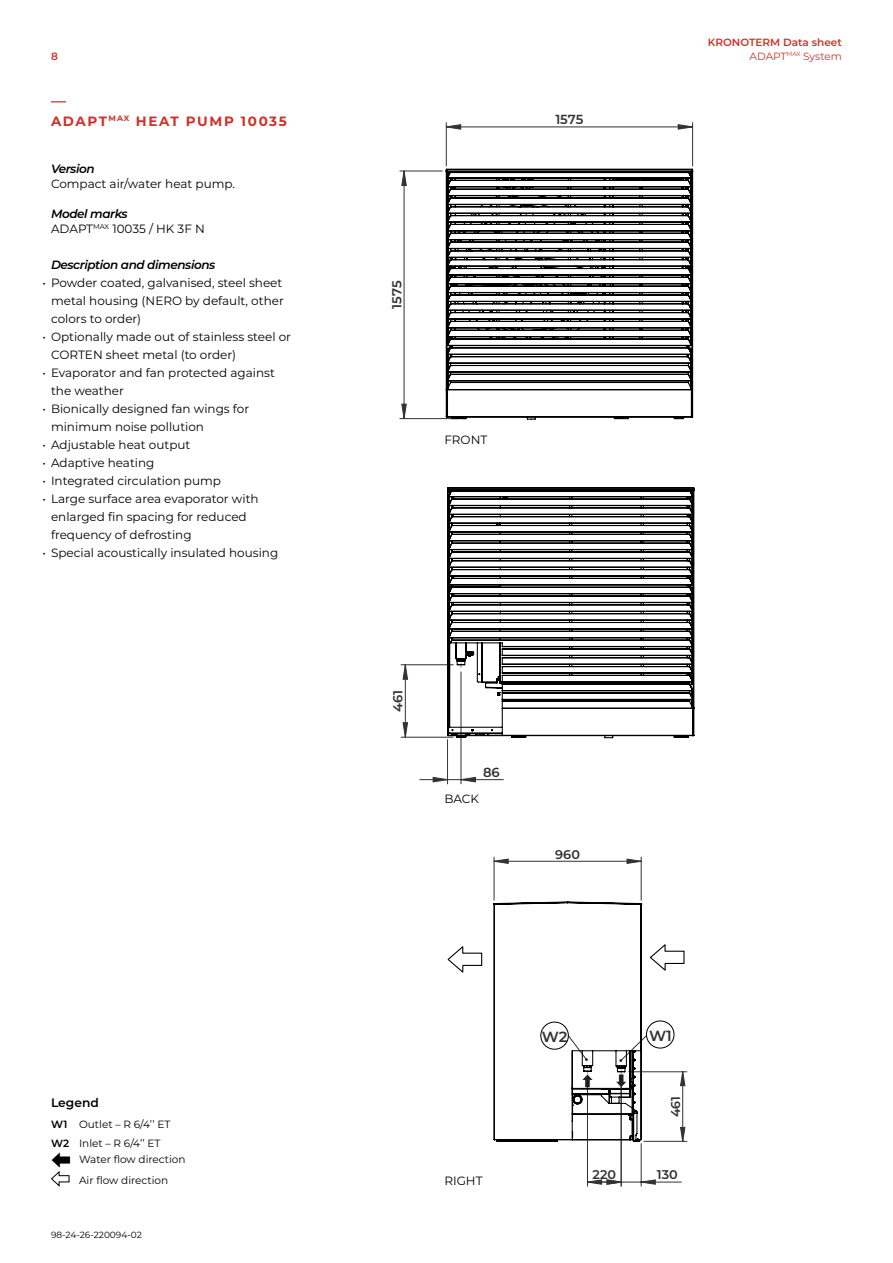
<style>
.page{position:relative;width:893px;height:1263px;background:#fff}
.page>*{position:absolute;margin:0;border:0;box-sizing:border-box;transform-origin:0 0}
.t1{font:600 15px "Montserrat";color:#d0302a}
.t2{font:600 14.7px "Montserrat";color:#323232}
.t3{font:700 13.5px "Montserrat";letter-spacing:.12em;color:#d0302a}
.t4{font:600 13.2px "Montserrat";color:#323232}
.t5{font:600 13.05px "Montserrat";color:#323232}
.t6{font:600 12.75px "Montserrat";color:#323232}
.t7{font:600 12.6px "Montserrat";color:#323232}
.t8{font:600 12.3px "Montserrat";color:#000}
.t9{font:12px/18px "Montserrat";color:#000}
.t10{font:italic 600 12px "Montserrat";letter-spacing:-.035em;color:#000}
.t11{font:10.5px/18.6px "Montserrat";color:#000}
.t12{font:600 10.5px/13.5px "Montserrat";color:#d0302a;text-align:right}
.t13{font:9px "Montserrat";color:#000}
.s1{font-weight:600;font-style:italic}
.s2{font-weight:600}
.s3{font-weight:400}
</style>
<div class="page">
<hr style="left:461px;top:672px;width:1px;height:112px;background:#323232">
<hr style="left:447px;top:740px;width:1px;height:44px;background:#323232">
<hr style="left:461px;top:779px;width:42px;height:1px;background:#323232">
<hr style="left:692px;top:123px;width:1px;height:43px;background:#323232">
<hr style="left:446px;top:123px;width:1px;height:43px;background:#323232">
<hr style="left:400px;top:171px;width:42px;height:1px;background:#323232">
<hr style="left:400px;top:418px;width:52px;height:1px;background:#323232">
<hr style="left:401px;top:664px;width:52px;height:1px;background:#323232">
<hr style="left:401px;top:737px;width:52px;height:1px;background:#323232">
<hr style="left:892px;top:665px;width:1px;height:73px;background:#323232">
<svg style="left:420px;top:776px;width:56px;height:7px"></svg>
<svg style="left:445px;top:124px;width:248px;height:6px"></svg>
<svg style="left:402px;top:171px;width:5px;height:566px"></svg>
<svg style="left:445px;top:168px;width:249px;height:252px"></svg>
<svg style="left:446px;top:487px;width:249px;height:252px"></svg>
<hr style="left:587px;top:1078px;width:1px;height:108px;background:#323232">
<hr style="left:621px;top:1078px;width:1px;height:108px;background:#323232">
<hr style="left:641px;top:1143px;width:1px;height:43px;background:#323232">
<hr style="left:641px;top:1182px;width:40px;height:1px;background:#323232">
<hr style="left:423px;top:1074px;width:1px;height:69px;background:#323232">
<hr style="left:629px;top:1071px;width:58px;height:1px;background:#323232">
<hr style="left:644px;top:1141px;width:43px;height:1px;background:#323232">
<hr style="left:494px;top:857px;width:1px;height:43px;background:#323232">
<hr style="left:641px;top:857px;width:1px;height:43px;background:#323232">
<svg style="left:588px;top:1179px;width:67px;height:6px"></svg>
<svg style="left:493px;top:858px;width:149px;height:6px"></svg>
<svg style="left:493px;top:901px;width:192px;height:241px"></svg>
<svg style="left:447px;top:946px;width:36px;height:27px"></svg>
<div style="left:541px;top:1022px;width:27px;height:27px;border:1px solid #000;border-radius:50%"></div>
<div style="left:646px;top:1021px;width:28px;height:27px;border:1px solid #000;border-radius:50%"></div>
<img style="left:51px;top:1152px;width:19px;height:15px">
<svg style="left:51px;top:1171px;width:19px;height:16px"></svg>
<p class="t12" style="left:51px;top:49px;width:8px">8</p>
<p class="t1" style="left:51px;top:90px;width:16px">—</p>
<p class="t3" style="left:51px;top:111px;width:237px">ADAPT<sup>MAX</sup> HEAT PUMP 10035</p>
<p class="t10" style="left:51px;top:160px;width:45px">Version</p>
<p class="t9" style="left:51px;top:174px;width:185px">Compact air/water heat pump.</p>
<p class="t9" style="left:51px;top:206px;width:155px;line-height:15px"><span class="s1">Model marks<br></span>ADAPT<sup>MAX</sup> 10035 / HK 3F N</p>
<p class="t10" style="left:51px;top:256px;width:166px">Description and dimensions</p>
<p class="t9" style="left:51px;top:273px;width:234px;text-align:justify;text-indent:-9px">• Powder coated, galvanised, steel sheet metal housing (NERO by default, other colors to order)</p>
<p class="t9" style="left:51px;top:327px;width:242px;text-indent:-9px">• Optionally made out of stainless steel or<br>CORTEN sheet metal (to order)</p>
<p class="t9" style="left:51px;top:363px;width:225px;text-indent:-9px">• Evaporator and fan protected against the weather</p>
<p class="t9" style="left:51px;top:399px;width:200px;text-indent:-9px">• Bionically designed fan wings for minimum noise pollution</p>
<p class="t9" style="left:43px;top:435px;width:149px">• Adjustable heat output</p>
<p class="t9" style="left:43px;top:453px;width:113px">• Adaptive heating</p>
<p class="t9" style="left:43px;top:471px;width:180px">• Integrated circulation pump</p>
<p class="t9" style="left:51px;top:489px;width:209px;text-indent:-9px">• Large surface area evaporator with enlarged fin spacing for reduced frequency of defrosting</p>
<p class="t9" style="left:43px;top:543px;width:237px">• Special acoustically insulated housing</p>
<p class="t7" style="left:159px;top:542px;width:29px">1575</p>
<p class="t8" style="left:51px;top:1094px;width:49px">Legend</p>
<p class="t11" style="left:51px;top:1115px;width:121px"><span class="s2">W1</span> Outlet – R 6/4’’ ET<br><span class="s2">W2</span> Inlet – R 6/4’’ ET</p>
<p class="t11" style="left:79px;top:1148px;width:108px;line-height:21.3px">Water flow direction<br>Air flow direction</p>
<p class="t13" style="left:51px;top:1228px;width:92px">98-24-26-220094-02</p>
<p class="t5" style="left:387px;top:309px;width:30px;rotate:-90deg">1575</p>
<p class="t9" style="left:444px;top:430px;width:44px">FRONT</p>
<p class="t4" style="left:555px;top:110px;width:30px">1575</p>
<p class="t12" style="left:708px;top:35px;width:136px">KRONOTERM Data sheet<br><span class="s3">ADAPT</span><sup>MAX</sup> <span class="s3">System</span></p>
<p class="t5" style="left:389px;top:712px;width:24px;rotate:-90deg">461</p>
<p class="t4" style="left:483px;top:763px;width:18px">86</p>
<p class="t9" style="left:444px;top:790px;width:36px">BACK</p>
<p class="t7" style="left:555px;top:845px;width:26px">960</p>
<p class="t9" style="left:444px;top:1171px;width:40px">RIGHT</p>
<p class="t2" style="left:542px;top:1026px;width:27px">W2</p>
<p class="t2" style="left:649px;top:1025px;width:24px">W1</p>
<p class="t6" style="left:666px;top:1117px;width:23px;rotate:-90deg">461</p>
<p class="t7" style="left:593px;top:1166px;width:25px">220</p>
<p class="t7" style="left:657px;top:1166px;width:22px">130</p>
</div>
